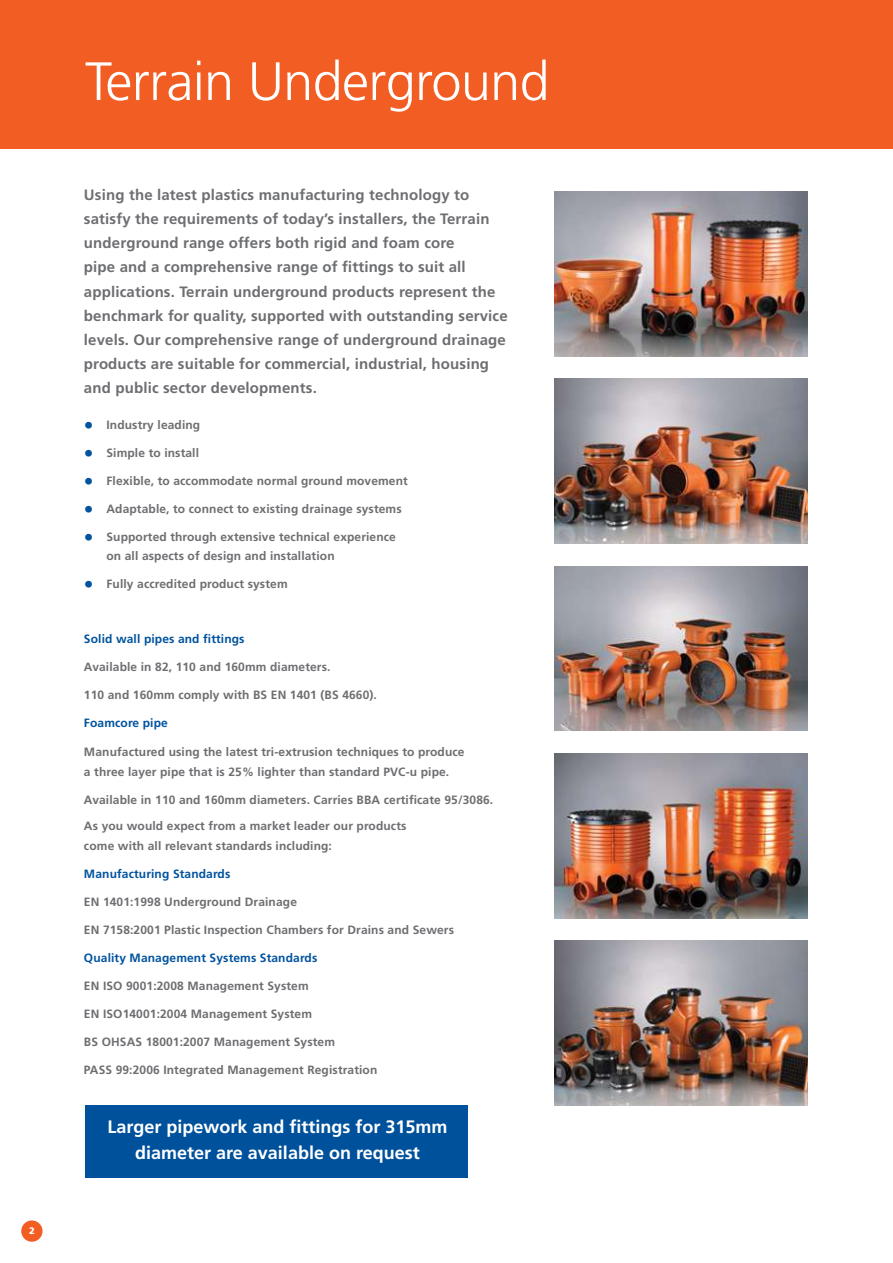
<style>
.page{position:relative;width:893px;height:1263px;background:#fff}
.page>*{position:absolute;margin:0;border:0;box-sizing:border-box;transform-origin:0 0}
.t1{font:300 54px "Frutiger LT";letter-spacing:-.01em;color:#fff}
.t2{font:700 18px/25.5px "Frutiger LT";color:#fff;text-align:center}
.t3{font:700 15px/24px "Frutiger LT";letter-spacing:.01em;color:#6d6e71}
.t4{font:700 12px/19.5px "Frutiger LT";letter-spacing:.01em;color:#6d6e71}
.t5{font:700 12px "Frutiger LT";letter-spacing:.01em;color:#00539f}
.t6{font:900 9.3px "Frutiger LT";color:#fff}
.s1{font-size:19.5px;color:#00539f}
</style>
<div class="page">
<div style="left:0;top:0;width:893px;height:149px;background:#f15d22"></div>
<div style="left:21px;top:1220px;width:22px;height:22px;background:#f15d22;border-radius:50%"></div>
<div style="left:85px;top:1106px;width:383px;height:72px;background:#00519b"></div>
<img style="left:554px;top:191px;width:254px;height:165px">
<img style="left:554px;top:379px;width:254px;height:164px">
<img style="left:554px;top:566px;width:254px;height:165px">
<img style="left:554px;top:753px;width:254px;height:165px">
<img style="left:554px;top:941px;width:254px;height:165px">
<p class="t6" style="left:29px;top:1225px;width:7px">2</p>
<h1 class="t1" style="left:85px;top:51px;width:466px">Terrain Underground</h1>
<p class="t3" style="left:84px;top:183px;width:425px">Using the latest plastics manufacturing technology to satisfy the requirements of today’s installers, the Terrain underground range offers both rigid and foam core<br>pipe and a comprehensive range of fittings to suit all applications. Terrain underground products represent the benchmark for quality, supported with outstanding service levels. Our comprehensive range of underground drainage products are suitable for commercial, industrial, housing and public sector developments.</p>
<p class="t4" style="left:84px;top:415px;width:118px"><span class="s1">•</span> Industry leading</p>
<p class="t4" style="left:84px;top:443px;width:117px"><span class="s1">•</span> Simple to install</p>
<p class="t4" style="left:84px;top:471px;width:325px"><span class="s1">•</span> Flexible, to accommodate normal ground movement</p>
<p class="t4" style="left:84px;top:499px;width:319px"><span class="s1">•</span> Adaptable, to connect to existing drainage systems</p>
<p class="t4" style="left:106px;top:527px;width:291px;text-indent:-22px"><span class="s1">•</span> Supported through extensive technical experience on all aspects of design and installation</p>
<p class="t4" style="left:84px;top:574px;width:205px"><span class="s1">•</span> Fully accredited product system</p>
<p class="t5" style="left:84px;top:631px;width:162px">Solid wall pipes and fittings</p>
<p class="t4" style="left:84px;top:657px;width:248px">Available in 82, 110 and 160mm diameters.</p>
<p class="t4" style="left:84px;top:685px;width:294px">110 and 160mm comply with BS EN 1401 (BS 4660).</p>
<p class="t5" style="left:84px;top:715px;width:85px">Foamcore pipe</p>
<p class="t4" style="left:84px;top:742px;width:382px">Manufactured using the latest tri-extrusion techniques to produce a three layer pipe that is 25% lighter than standard PVC-u pipe.</p>
<p class="t4" style="left:84px;top:790px;width:411px">Available in 110 and 160mm diameters. Carries BBA certificate 95/3086.</p>
<p class="t4" style="left:84px;top:816px;width:324px">As you would expect from a market leader our products come with all relevant standards including:</p>
<p class="t5" style="left:84px;top:866px;width:148px">Manufacturing Standards</p>
<p class="t4" style="left:84px;top:892px;width:215px">EN 1401:1998 Underground Drainage</p>
<p class="t4" style="left:84px;top:920px;width:372px">EN 7158:2001 Plastic Inspection Chambers for Drains and Sewers</p>
<p class="t5" style="left:84px;top:950px;width:235px">Quality Management Systems Standards</p>
<p class="t4" style="left:84px;top:976px;width:226px">EN ISO 9001:2008 Management System</p>
<p class="t4" style="left:84px;top:1004px;width:230px">EN ISO14001:2004 Management System</p>
<p class="t4" style="left:84px;top:1032px;width:253px">BS OHSAS 18001:2007 Management System</p>
<p class="t4" style="left:84px;top:1060px;width:295px">PASS 99:2006 Integrated Management Registration</p>
<h2 class="t2" style="left:107px;top:1114px;width:342px">Larger pipework and fittings for 315mm diameter are available on request</h2>
</div>
